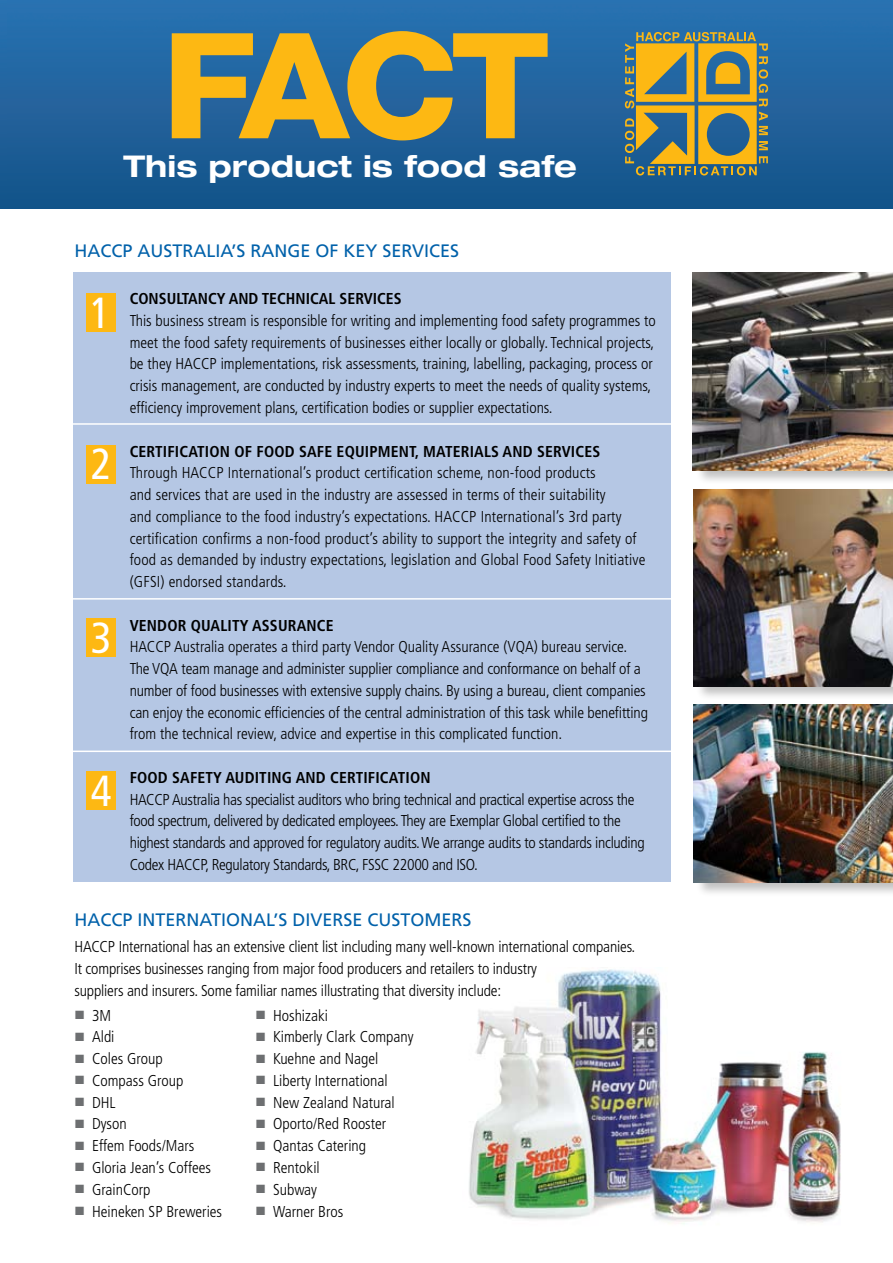
<style>
.page{position:relative;width:893px;height:1263px;background:#fff}
.page>*{position:absolute;margin:0;border:0;box-sizing:border-box;transform-origin:0 0}
.t1{font:800 147px "Helvetica Neue";color:#fdb813;scale:1.05 1}
.t2{font:condensed 43.5px "Frutiger";color:#fff}
.t3{font:700 expanded 30px "Helvetica Neue";color:#fff}
.t4{font:18px "Frutiger";color:#0061aa}
.t5{font:300 condensed 15.75px/21.8px "Frutiger";color:#000}
.t6{font:300 condensed 15.75px/21.8px "Frutiger";letter-spacing:-.02em;color:#000}
.t7{font:700 condensed 15.75px "Frutiger";letter-spacing:.01em;color:#000}
.s1{color:#6d6f71}
</style>
<div class="page">
<img style="left:469px;top:969px;width:372px;height:255px">
<div style="left:73px;top:272px;width:598px;height:610px;background:#b5c7e4"></div>
<div style="left:86px;top:293px;width:30px;height:38px;background:#fdb813"></div>
<div style="left:86px;top:445px;width:30px;height:38px;background:#fdb813"></div>
<div style="left:86px;top:618px;width:30px;height:39px;background:#fdb813"></div>
<div style="left:86px;top:772px;width:30px;height:38px;background:#fdb813"></div>
<hr style="left:62px;top:423px;width:620px;height:2px;background:#fff">
<hr style="left:64px;top:598px;width:614px;height:2px;background:#fff">
<hr style="left:58px;top:750px;width:627px;height:2px;background:#fff">
<div style="left:695px;top:270px;width:198px;height:221px;background:#000;opacity:.25"></div>
<img style="left:693px;top:272px;width:200px;height:199px">
<div style="left:695px;top:703px;width:198px;height:201px;background:#000;opacity:.25"></div>
<img style="left:693px;top:705px;width:200px;height:177px">
<div style="left:695px;top:487px;width:198px;height:220px;background:#000;opacity:.25"></div>
<img style="left:693px;top:489px;width:200px;height:198px">
<img style="left:7px;top:0;width:886px;height:208px">
<img style="left:0;top:0;width:7px;height:208px">
<svg style="left:625px;top:32px;width:143px;height:143px;background:#8e8c57"></svg>
<h1 class="t1" style="left:162px;top:-2px;width:371px">FACT</h1>
<h3 class="t3" style="left:124px;top:147px;width:455px">This product is food safe</h3>
<p class="t4" style="left:74px;top:240px;width:189px">HACCP AUSTRALIA’S RANGE</p>
<p class="t4" style="left:315px;top:240px;width:145px">OF KEY SERVICES</p>
<p class="t7" style="left:130px;top:289px;width:273px">CONSULTANCY AND TECHNICAL SERVICES</p>
<p class="t5" style="left:130px;top:310px;width:527px">This business stream is responsible for writing and implementing food safety programmes to meet the food safety requirements of businesses either locally or globally. Technical projects, be they HACCP implementations, risk assessments, training, labelling, packaging, process or crisis management, are conducted by industry experts to meet the needs of quality systems, efficiency improvement plans, certification bodies or supplier expectations.</p>
<p class="t7" style="left:130px;top:442px;width:472px">CERTIFICATION OF FOOD SAFE EQUIPMENT, MATERIALS AND SERVICES</p>
<p class="t5" style="left:130px;top:462px;width:517px">Through HACCP International’s product certification scheme, non-food products<br>and services that are used in the industry are assessed in terms of their suitability<br>and compliance to the food industry’s expectations. HACCP International’s 3rd party certification confirms a non-food product’s ability to support the integrity and safety of food as demanded by industry expectations, legislation and Global Food Safety Initiative (GFSI) endorsed standards.</p>
<p class="t7" style="left:130px;top:616px;width:205px">VENDOR QUALITY ASSURANCE</p>
<p class="t5" style="left:130px;top:636px;width:520px">HACCP Australia operates a third party Vendor Quality Assurance (VQA) bureau service.<br>The VQA team manage and administer supplier compliance and conformance on behalf of a number of food businesses with extensive supply chains. By using a bureau, client companies can enjoy the economic efficiencies of the central administration of this task while benefitting from the technical review, advice and expertise in this complicated function.</p>
<p class="t7" style="left:130px;top:768px;width:302px">FOOD SAFETY AUDITING AND CERTIFICATION</p>
<p class="t6" style="left:130px;top:788px;width:516px">HACCP Australia has specialist auditors who bring technical and practical expertise across the food spectrum, delivered by dedicated employees. They are Exemplar Global certified to the highest standards and approved for regulatory audits. We arrange audits to standards including Codex HACCP, Regulatory Standards, BRC, FSSC 22000 and ISO.</p>
<p class="t4" style="left:74px;top:909px;width:399px">HACCP INTERNATIONAL’S DIVERSE CUSTOMERS</p>
<p class="t5" style="left:74px;top:936px;width:562px">HACCP International has an extensive client list including many well-known international companies.<br>It comprises businesses ranging from major food producers and retailers to industry<br>suppliers and insurers. Some familiar names illustrating that diversity include:</p>
<p class="t5" style="left:75px;top:1004px;width:38px"><span class="s1">■</span> 3M</p>
<p class="t5" style="left:75px;top:1026px;width:41px"><span class="s1">■</span> Aldi</p>
<p class="t5" style="left:75px;top:1048px;width:89px"><span class="s1">■</span> Coles Group</p>
<p class="t5" style="left:75px;top:1070px;width:110px"><span class="s1">■</span> Compass Group</p>
<p class="t5" style="left:75px;top:1091px;width:42px"><span class="s1">■</span> DHL</p>
<p class="t5" style="left:75px;top:1113px;width:53px"><span class="s1">■</span> Dyson</p>
<p class="t5" style="left:75px;top:1135px;width:121px"><span class="s1">■</span> Effem Foods/Mars</p>
<p class="t5" style="left:75px;top:1157px;width:138px"><span class="s1">■</span> Gloria Jean’s Coffees</p>
<p class="t5" style="left:75px;top:1178px;width:77px"><span class="s1">■</span> GrainCorp</p>
<p class="t5" style="left:75px;top:1200px;width:149px"><span class="s1">■</span> Heineken SP Breweries</p>
<h2 class="t2" style="left:90px;top:287px;width:22px">1</h2>
<h2 class="t2" style="left:91px;top:439px;width:22px">2</h2>
<h2 class="t2" style="left:91px;top:613px;width:22px">3</h2>
<h2 class="t2" style="left:91px;top:766px;width:22px">4</h2>
<p class="t5" style="left:256px;top:1004px;width:73px"><span class="s1">■</span> Hoshizaki</p>
<p class="t5" style="left:256px;top:1026px;width:159px"><span class="s1">■</span> Kimberly Clark Company</p>
<p class="t5" style="left:256px;top:1048px;width:124px"><span class="s1">■</span> Kuehne and Nagel</p>
<p class="t5" style="left:256px;top:1070px;width:133px"><span class="s1">■</span> Liberty International</p>
<p class="t5" style="left:256px;top:1091px;width:140px"><span class="s1">■</span> New Zealand Natural</p>
<p class="t5" style="left:256px;top:1113px;width:132px"><span class="s1">■</span> Oporto/Red Rooster</p>
<p class="t5" style="left:256px;top:1135px;width:112px"><span class="s1">■</span> Qantas Catering</p>
<p class="t5" style="left:256px;top:1157px;width:65px"><span class="s1">■</span> Rentokil</p>
<p class="t5" style="left:256px;top:1178px;width:63px"><span class="s1">■</span> Subway</p>
<p class="t5" style="left:256px;top:1200px;width:89px"><span class="s1">■</span> Warner Bros</p>
</div>
